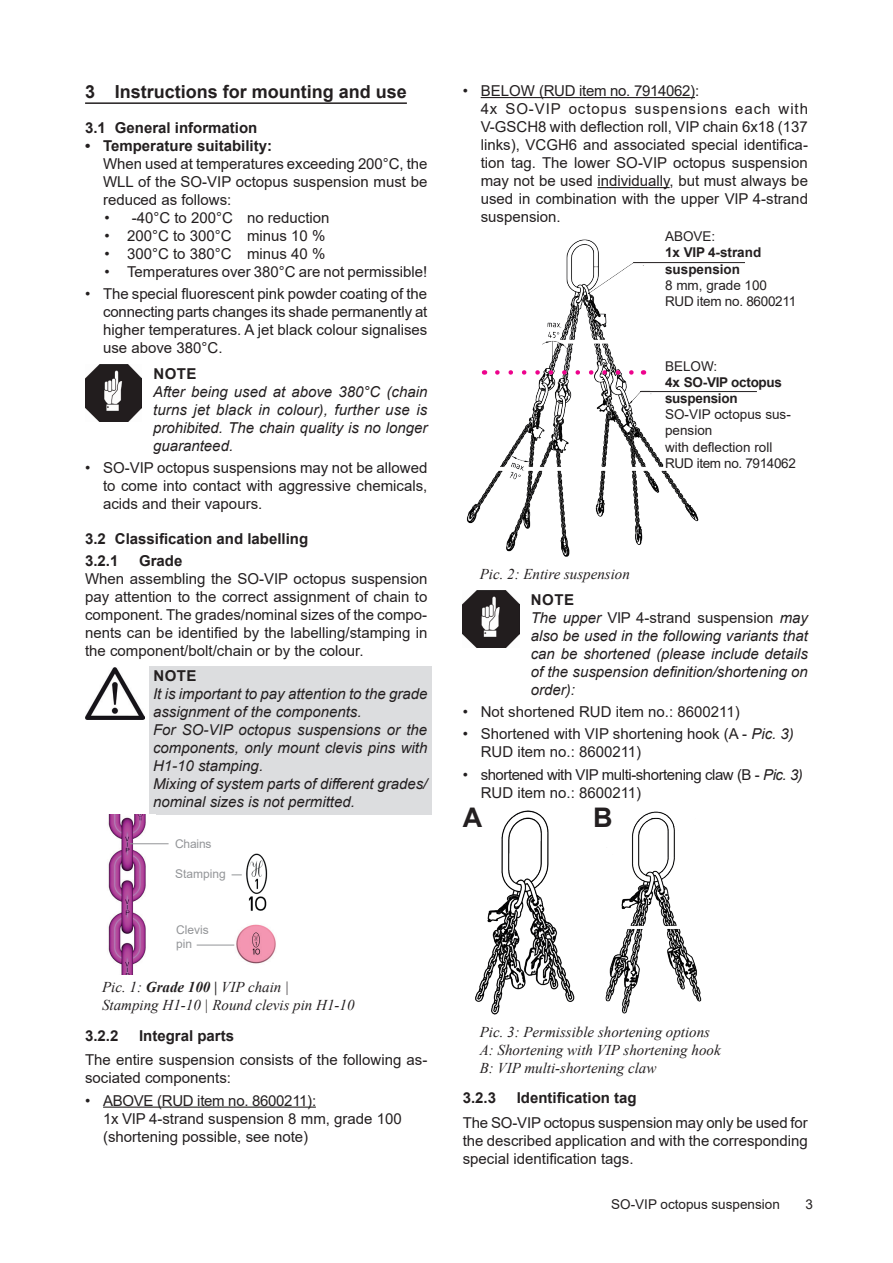
<style>
.page{position:relative;width:893px;height:1263px;background:#fff}
.page>*{position:absolute;margin:0;border:0;box-sizing:border-box;transform-origin:0 0}
.t1{font:700 27px "Arial";color:#231f20}
.t2{font:700 18px "Arial";color:#231f20}
.t3{font:15px/18px "Arial";color:#231f20;text-align:justify}
.t4{font:italic 15px/18px "Arial";color:#231f20}
.t5{font:italic 15px/18px "Times New Roman";color:#231f20}
.t6{font:700 15px/22.2px "Arial";color:#231f20}
.t7{font:15px/18px "Arial";letter-spacing:-.03em;color:#231f20}
.t8{font:13.5px/16.2px "Arial";color:#231f20}
.t9{font:13.5px/16.2px "Arial";letter-spacing:-.02em;color:#231f20}
.t10{font:700 13.5px/16.2px "Arial";letter-spacing:-.02em;color:#231f20}
.t11{font:700 13.5px/16.2px "Arial";color:#231f20}
.t12{font:12px/14.4px "Arial";color:#939598}
.s1{font-weight:700}
.s2{font-weight:700;font-style:normal}
.s3{font-style:normal}
.s4{font-style:italic}
</style>
<div class="page">
<hr style="left:85px;top:102px;width:322px;height:2px;background:#231f20">
<div style="left:149px;top:666px;width:283px;height:23px;background:#dcdddf"></div>
<div style="left:149px;top:684px;width:283px;height:41px;background:#dcdddf"></div>
<div style="left:149px;top:720px;width:283px;height:59px;background:#dcdddf"></div>
<div style="left:149px;top:774px;width:283px;height:41px;background:#dcdddf"></div>
<hr style="left:103px;top:1106px;width:213px;height:2px;background:#231f20">
<img style="left:85px;top:365px;width:57px;height:56px">
<img style="left:85px;top:668px;width:59px;height:51px">
<img style="left:234px;top:924px;width:42px;height:40px">
<img style="left:108px;top:815px;width:47px;height:159px">
<img style="left:246px;top:853px;width:22px;height:58px">
<hr style="left:130px;top:843px;width:39px;height:1px;background:#939598">
<hr style="left:197px;top:945px;width:37px;height:1px;background:#939598">
<hr style="left:481px;top:97px;width:214px;height:1px;background:#231f20">
<hr style="left:597px;top:187px;width:73px;height:1px;background:#231f20">
<img style="left:466px;top:239px;width:240px;height:318px">
<svg style="left:497px;top:370px;width:139px;height:5px"></svg>
<hr style="left:633px;top:262px;width:112px;height:1px;background:#231f20">
<hr style="left:640px;top:391px;width:117px;height:1px;background:#231f20">
<img style="left:463px;top:591px;width:56px;height:56px">
<img style="left:475px;top:810px;width:100px;height:205px">
<img style="left:605px;top:811px;width:97px;height:203px">
<p class="t2" style="left:85px;top:79px;width:323px">3 Instructions for mounting and use</p>
<p class="t6" style="left:85px;top:117px;width:174px">3.1 General information</p>
<p class="t6" style="left:85px;top:135px;width:188px">• Temperature suitability:</p>
<p class="t3" style="left:103px;top:155px;width:326px">When used at temperatures exceeding 200°C, the WLL of the SO-VIP octopus suspension must be reduced as follows:</p>
<p class="t3" style="left:105px;top:209px;width:227px">• -40°C to 200°C no reduction</p>
<p class="t3" style="left:105px;top:227px;width:222px">• 200°C to 300°C minus 10 %</p>
<p class="t3" style="left:105px;top:245px;width:222px">• 300°C to 380°C minus 40 %</p>
<p class="t3" style="left:105px;top:263px;width:324px">• Temperatures over 380°C are not permissible!</p>
<p class="t3" style="left:103px;top:285px;width:326px;text-indent:-18px">• The special fluorescent pink powder coating of the connecting parts changes its shade permanently at higher temperatures. A jet black colour signalises use above 380°C.</p>
<p class="t6" style="left:153px;top:363px;width:45px">NOTE</p>
<p class="t4" style="left:153px;top:383px;width:276px;text-align:justify">After being used at above 380°C (chain turns jet black in colour), further use is prohibited. The chain quality is no longer guaranteed.</p>
<p class="t3" style="left:103px;top:459px;width:326px;text-indent:-18px">• SO-VIP octopus suspensions may not be allowed to come into contact with aggressive chemicals, acids and their vapours.</p>
<p class="t6" style="left:85px;top:528px;width:225px">3.2 Classification and labelling<br>3.2.1</p>
<p class="t6" style="left:139px;top:550px;width:45px">Grade</p>
<p class="t3" style="left:85px;top:570px;width:344px">When assembling the SO-VIP octopus suspension pay attention to the correct assignment of chain to component. The grades/nominal sizes of the compo&shy;nents can be identified by the labelling/stamping in the component/bolt/chain or by the colour.</p>
<p class="t6" style="left:153px;top:665px;width:45px">NOTE</p>
<p class="t4" style="left:153px;top:685px;width:276px">It is important to pay attention to the grade assignment of the components.<br>For SO-VIP octopus suspensions or the components, only mount clevis pins with H1-10 stamping.<br>Mixing of system parts of different grades/ nominal sizes is not permitted.</p>
<p class="t12" style="left:175px;top:836px;width:38px">Chains</p>
<p class="t12" style="left:175px;top:867px;width:52px">Stamping</p>
<p class="t12" style="left:176px;top:922px;width:34px">Clevis pin</p>
<p class="t5" style="left:102px;top:978px;width:254px">Pic. 1: <span class="s1">Grade 100 |</span> VIP chain |<br>Stamping H1-10 | Round clevis pin H1-10</p>
<p class="t6" style="left:85px;top:1025px;width:35px">3.2.2</p>
<p class="t6" style="left:139px;top:1025px;width:97px">Integral parts</p>
<p class="t3" style="left:85px;top:1051px;width:344px">The entire suspension consists of the following as&shy;sociated components:</p>
<p class="t3" style="left:103px;top:1091px;width:300px;text-align:left;text-indent:-18px">• ABOVE (RUD item no. 8600211):<br>1x VIP 4-strand suspension 8 mm, grade 100 (shortening possible, see note)</p>
<p class="t3" style="left:481px;top:82px;width:329px;text-align:left;text-indent:-18px">• BELOW (RUD item no. 7914062):<br>4x SO-VIP octopus suspensions each with V-GSCH8 with deflection roll, VIP chain 6x18 (137 links), VCGH6 and associated special identifica&shy;tion tag. The lower SO-VIP octopus suspension may not be used individually, but must always be used in combination with the upper VIP 4-strand suspension.</p>
<p class="t8" style="left:665px;top:228px;width:52px">ABOVE:</p>
<p class="t11" style="left:665px;top:245px;width:98px">1x VIP 4-strand suspension</p>
<p class="t9" style="left:665px;top:277px;width:133px">8 mm, grade 100<br>RUD item no. 8600211</p>
<p class="t8" style="left:665px;top:358px;width:54px">BELOW:</p>
<p class="t10" style="left:665px;top:374px;width:119px">4x SO-VIP octopus suspension</p>
<p class="t8" style="left:665px;top:406px;width:132px">SO-VIP octopus sus&shy;pension<br>with deflection roll<br>RUD item no. 7914062</p>
<p class="t5" style="left:480px;top:565px;width:152px">Pic. 2: Entire suspension</p>
<p class="t4" style="left:531px;top:591px;width:279px"><span class="s2">NOTE<br></span>The upper <span class="s3">VIP 4-strand suspension</span> may also be used in the following variants that can be shortened (please include details of the suspension definition/shortening on order):</p>
<p class="t3" style="left:463px;top:703px;width:279px">• Not shortened RUD item no.: 8600211)</p>
<p class="t3" style="left:481px;top:725px;width:315px;text-indent:-18px">• Shortened with VIP shortening hook (A - <span class="s4">Pic. 3)<br></span>RUD item no.: 8600211)</p>
<p class="t7" style="left:481px;top:765px;width:324px;text-indent:-18px">• shortened with VIP multi-shortening claw (B - <span class="s4">Pic. 3)<br></span>RUD item no.: 8600211)</p>
<h1 class="t1" style="left:463px;top:798px;width:21px">A</h1>
<h1 class="t1" style="left:593px;top:798px;width:21px">B</h1>
<p class="t5" style="left:480px;top:1022px;width:242px">Pic. 3: Permissible shortening options<br>A: Shortening with VIP shortening hook<br>B: VIP multi-shortening claw</p>
<p class="t6" style="left:463px;top:1087px;width:35px">3.2.3</p>
<p class="t6" style="left:517px;top:1087px;width:122px">Identification tag</p>
<p class="t3" style="left:463px;top:1113px;width:347px">The SO-VIP octopus suspension may only be used for the described application and with the corresponding special identification tags.</p>
<p class="t8" style="left:611px;top:1196px;width:170px">SO-VIP octopus suspension</p>
<p class="t8" style="left:805px;top:1196px;width:9px">3</p>
</div>
